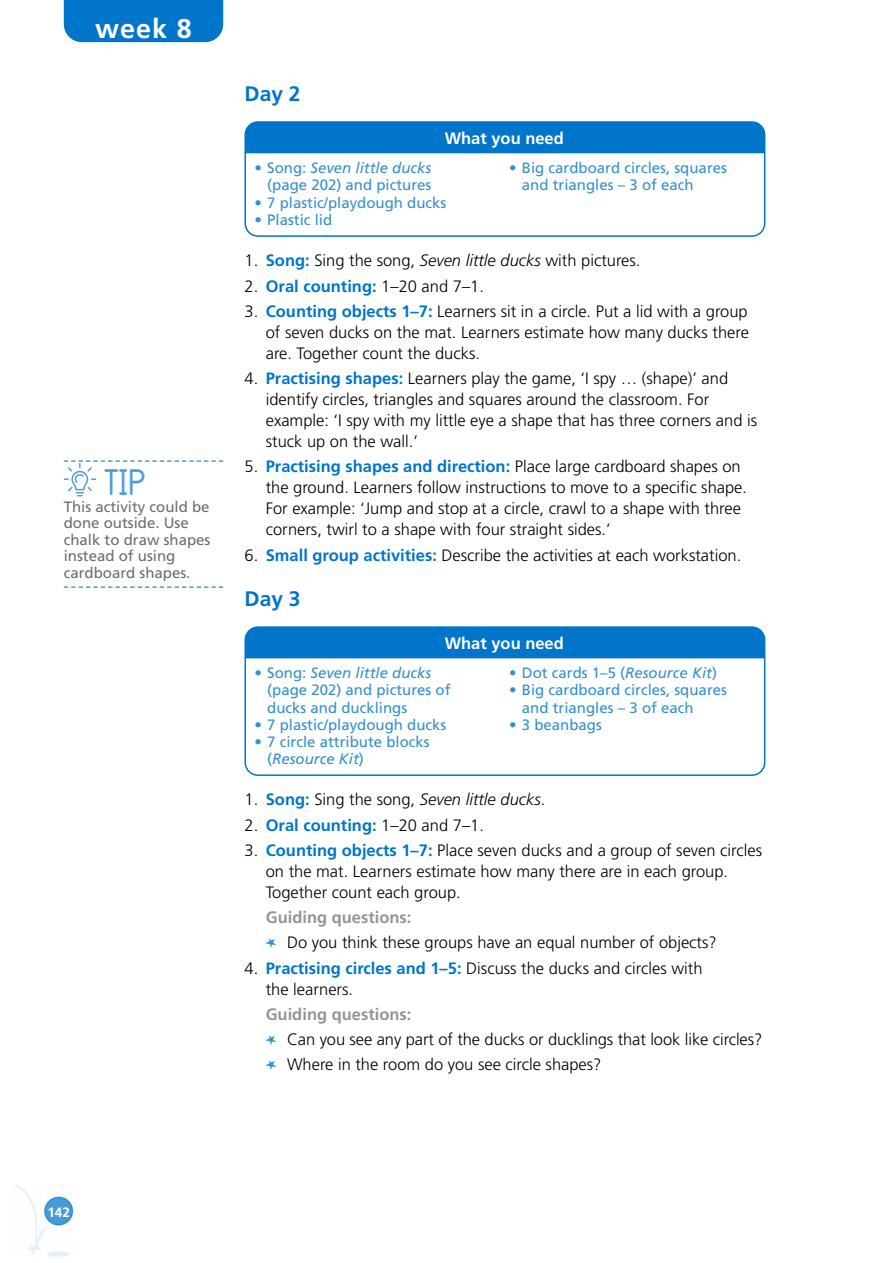
<style>
.page{position:relative;width:893px;height:1263px;background:#fff}
.page>*{position:absolute;margin:0;border:0;box-sizing:border-box;transform-origin:0 0}
.t1{font:43.5px "Teachers Pet";color:#4d9ed9}
.t2{font:700 27px "Frutiger LT Std";color:#fff}
.t3{font:700 21px "Frutiger LT Std";color:#0075c9}
.t4{font:300 16.5px/21px "Frutiger LT Std";color:#000}
.t5{font:italic 300 16.5px "Frutiger LT Std";color:#000}
.t6{font:700 16.5px "Frutiger LT Std";color:#fff}
.t7{font:15px/17.2px "Frutiger LT Std";color:#3390d3}
.t8{font:15px/16.5px "Frutiger LT Std";color:#6d6e71}
.t9{font:700 13.5px "Frutiger LT Std";color:#fff}
.s1{font-style:italic}
.s2{font-weight:700;color:#0075c9}
.s3{font-style:normal}
.s4{font-weight:700;font-style:normal;color:#0075c9}
.s5{font-weight:700;color:#939598}
.s6{font-family:"MTF Doodle";font-weight:400;color:#3390d3}
</style>
<div class="page">
<div style="left:64px;top:0;width:159px;height:42px;background:#0075c9"></div>
<img style="left:13px;top:1185px;width:61px;height:72px">
<div style="left:245px;top:122px;width:520px;height:41px;background:#0075c9;border-radius:13px"></div>
<div style="left:244px;top:121px;width:521px;height:43px;border:2px solid #0075c9;border-radius:13px"></div>
<svg style="left:244px;top:151px;width:522px;height:86px"></svg>
<div style="left:245px;top:627px;width:520px;height:41px;background:#0075c9;border-radius:13px"></div>
<div style="left:244px;top:626px;width:521px;height:43px;border:2px solid #0075c9;border-radius:13px"></div>
<svg style="left:244px;top:656px;width:522px;height:120px"></svg>
<svg style="left:64px;top:586px;width:159px;height:2px"></svg>
<svg style="left:64px;top:460px;width:159px;height:36px"></svg>
<h2 class="t2" style="left:95px;top:12px;width:98px">week 8</h2>
<h1 class="t1" style="left:105px;top:462px;width:41px">TIP</h1>
<p class="t8" style="left:64px;top:498px;width:148px">This activity could be done outside. Use chalk to draw shapes instead of using cardboard shapes.</p>
<p class="t3" style="left:244px;top:81px;width:58px">Day 2</p>
<p class="t6" style="left:445px;top:128px;width:121px">What you need</p>
<p class="t7" style="left:254px;top:159px;width:178px;text-align:right">• Song: <span class="s1">Seven little ducks </span>(page 202) and pictures</p>
<p class="t7" style="left:254px;top:194px;width:193px">• 7 plastic/playdough ducks</p>
<p class="t7" style="left:254px;top:211px;width:79px">• Plastic lid</p>
<p class="t7" style="left:522px;top:159px;width:207px;text-indent:-13px">• Big cardboard circles, squares and triangles – 3 of each</p>
<p class="t4" style="left:244px;top:250px;width:397px">1. <span class="s2">Song:</span> Sing the song, <span class="s1">Seven little ducks</span> with pictures.</p>
<p class="t4" style="left:244px;top:276px;width:241px">2. <span class="s2">Oral counting:</span> 1–20 and 7–1.</p>
<p class="t4" style="left:266px;top:301px;width:485px;text-align:justify;text-indent:-21px">3. <span class="s2">Counting objects 1–7:</span> Learners sit in a circle. Put a lid with a group of seven ducks on the mat. Learners estimate how many ducks there are. Together count the ducks.</p>
<p class="t4" style="left:266px;top:368px;width:493px;text-indent:-21px">4. <span class="s2">Practising shapes:</span> Learners play the game, ‘I spy … (shape)’ and identify circles, triangles and squares around the classroom. For example: ‘I spy with my little eye a shape that has three corners and is stuck up on the wall.’</p>
<p class="t4" style="left:266px;top:456px;width:483px;text-indent:-21px">5. <span class="s2">Practising shapes and direction:</span> Place large cardboard shapes on the ground. Learners follow instructions to move to a specific shape.<br>For example: ‘Jump and stop at a circle, crawl to a shape with three corners, twirl to a shape with four straight sides.’</p>
<p class="t4" style="left:244px;top:545px;width:498px">6. <span class="s2">Small group activities:</span> Describe the activities at each workstation.</p>
<p class="t3" style="left:244px;top:586px;width:58px">Day 3</p>
<p class="t6" style="left:445px;top:633px;width:121px">What you need</p>
<p class="t7" style="left:267px;top:664px;width:185px;text-indent:-13px">• Song: <span class="s1">Seven little ducks </span>(page 202) and pictures of ducks and ducklings</p>
<p class="t7" style="left:254px;top:716px;width:193px">• 7 plastic/playdough ducks</p>
<p class="t7" style="left:267px;top:733px;width:164px;text-indent:-13px">• 7 circle attribute blocks (<span class="s1">Resource Kit</span>)</p>
<p class="t7" style="left:509px;top:664px;width:209px">• Dot cards 1–5 (<span class="s1">Resource Kit</span>)</p>
<p class="t7" style="left:522px;top:682px;width:207px;text-indent:-13px">• Big cardboard circles, squares and triangles – 3 of each</p>
<p class="t7" style="left:509px;top:716px;width:94px">• 3 beanbags</p>
<p class="t5" style="left:244px;top:790px;width:302px"><span class="s3">1.</span> <span class="s4">Song:</span> <span class="s3">Sing the song,</span> Seven little ducks<span class="s3">.</span></p>
<p class="t4" style="left:244px;top:815px;width:241px">2. <span class="s2">Oral counting:</span> 1–20 and 7–1.</p>
<p class="t4" style="left:266px;top:840px;width:498px;text-indent:-21px">3. <span class="s2">Counting objects 1–7:</span> Place seven ducks and a group of seven circles on the mat. Learners estimate how many there are in each group.<br>Together count each group.</p>
<p class="t4" style="left:266px;top:905px;width:452px;line-height:25.2px"><span class="s5">Guiding questions:<br></span><span class="s6">L</span> Do you think these groups have an equal number of objects?</p>
<p class="t4" style="left:266px;top:958px;width:438px;text-indent:-21px">4. <span class="s2">Practising circles and 1–5:</span> Discuss the ducks and circles with the learners.</p>
<p class="t4" style="left:266px;top:1002px;width:498px;line-height:25.2px"><span class="s5">Guiding questions:<br></span><span class="s6">L</span> Can you see any part of the ducks or ducklings that look like circles?<br><span class="s6">L</span> Where in the room do you see circle shapes?</p>
<p class="t9" style="left:47px;top:1204px;width:24px">142</p>
</div>
